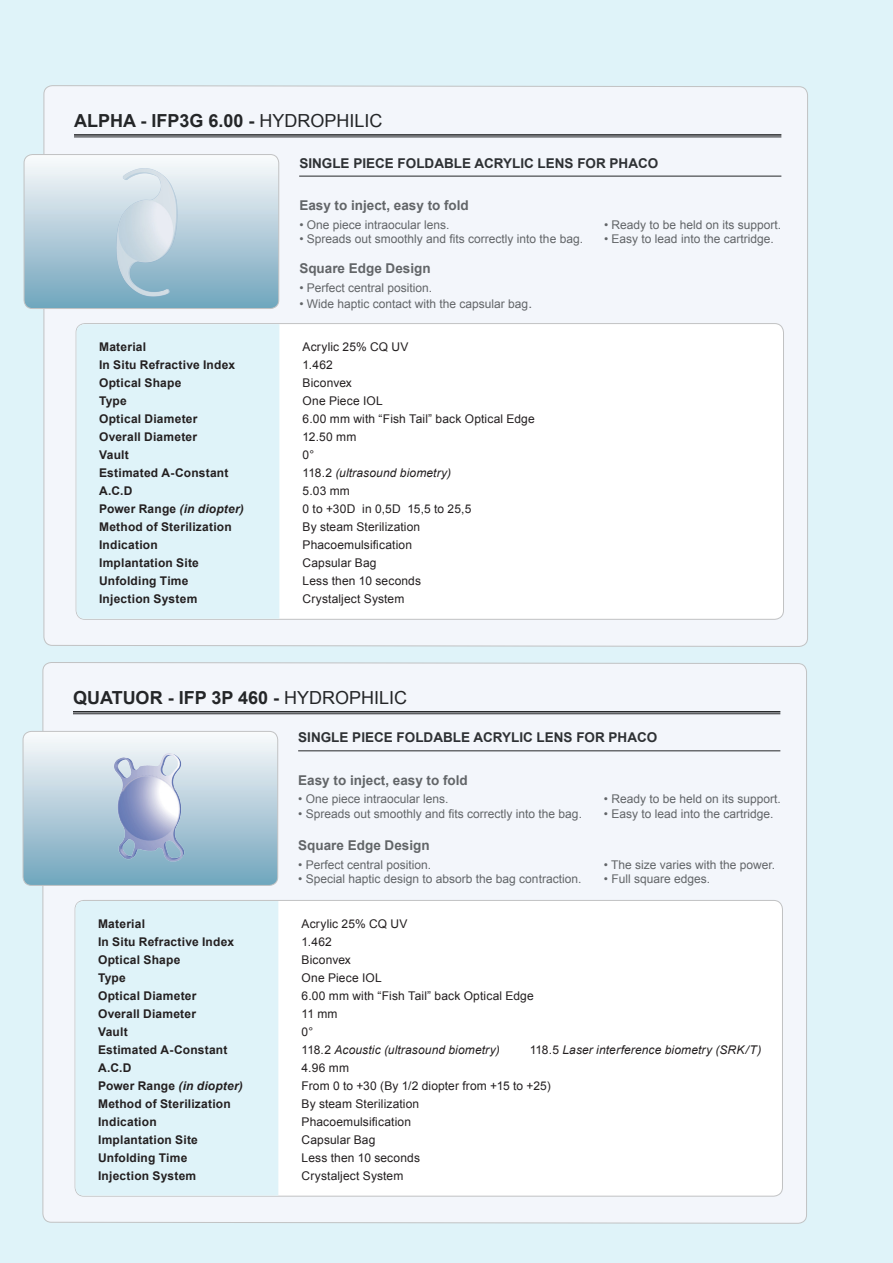
<style>
.page{position:relative;width:893px;height:1263px;background:#dff3f9}
.page>*{position:absolute;margin:0;border:0;box-sizing:border-box;transform-origin:0 0}
.t1{font:700 18px "Arial";color:#242628}
.t2{font:700 13.5px "Arial";color:#626568}
.t3{font:700 13.5px "Arial";color:#2e3134}
.t4{font:12px "Arial";color:#626568}
.t5{font:12px "Arial";letter-spacing:.01em;color:#231f20}
.t6{font:700 12px "Arial";letter-spacing:.02em;color:#231f20}
.t7{font:italic 12px "Arial";letter-spacing:.015em;color:#231f20}
.t8{font:italic 700 12px "Arial";letter-spacing:.015em;color:#231f20}
.s1{font-weight:400}
.s2{font-style:normal}
.s3{font-size:13.5px}
</style>
<div class="page">
<div style="left:42px;top:662px;width:765px;height:562px;background:#f3f6fb"></div>
<svg style="left:23px;top:731px;width:255px;height:154px"></svg>
<div style="left:23px;top:731px;width:255px;height:155px;border:1px solid #c1c2c3;border-radius:9px"></div>
<hr style="left:73px;top:711px;width:707px;height:1px;background:#242628">
<hr style="left:73px;top:713px;width:707px;height:1px;background:#242628">
<hr style="left:298px;top:750px;width:482px;height:1px;background:#242628">
<div style="left:75px;top:900px;width:707px;height:296px;background:#fff;border-radius:9px"></div>
<div style="left:75px;top:901px;width:203px;height:294px;background:#dff3f9"></div>
<div style="left:43px;top:85px;width:765px;height:562px;background:#f3f6fb"></div>
<svg style="left:24px;top:155px;width:255px;height:153px"></svg>
<div style="left:24px;top:154px;width:255px;height:155px;border:1px solid #c1c2c3;border-radius:9px"></div>
<hr style="left:74px;top:134px;width:707px;height:2px;background:#242628">
<hr style="left:74px;top:137px;width:707px;height:1px;background:#242628">
<hr style="left:299px;top:176px;width:482px;height:1px;background:#242628">
<div style="left:76px;top:324px;width:707px;height:295px;background:#fff;border-radius:9px"></div>
<div style="left:76px;top:324px;width:203px;height:295px;background:#dff3f9"></div>
<img style="left:99px;top:154px;width:95px;height:157px">
<img style="left:102px;top:745px;width:96px;height:127px">
<p class="t1" style="left:74px;top:109px;width:310px">ALPHA - IFP3G 6.00 - <span class="s1">HYDROPHILIC</span></p>
<p class="t3" style="left:299px;top:154px;width:361px">SINGLE PIECE FOLDABLE ACRYLIC LENS FOR PHACO</p>
<p class="t2" style="left:299px;top:196px;width:171px">Easy to inject, easy to fold</p>
<p class="t4" style="left:299px;top:217px;width:152px">• One piece intraocular lens.</p>
<p class="t4" style="left:299px;top:231px;width:285px">• Spreads out smoothly and fits correctly into the bag.</p>
<p class="t4" style="left:604px;top:217px;width:178px">• Ready to be held on its support.</p>
<p class="t4" style="left:604px;top:231px;width:171px">• Easy to lead into the cartridge.</p>
<p class="t6" style="left:99px;top:339px;width:49px">Material</p>
<p class="t6" style="left:99px;top:357px;width:138px">In Situ Refractive Index</p>
<p class="t6" style="left:99px;top:375px;width:84px">Optical Shape</p>
<p class="t6" style="left:99px;top:393px;width:29px">Type</p>
<p class="t6" style="left:99px;top:411px;width:100px">Optical Diameter</p>
<p class="t6" style="left:99px;top:429px;width:100px">Overall Diameter</p>
<p class="t6" style="left:99px;top:447px;width:31px">Vault</p>
<p class="t6" style="left:99px;top:465px;width:131px">Estimated A-Constant</p>
<p class="t6" style="left:99px;top:483px;width:35px">A.C.D</p>
<p class="t8" style="left:99px;top:501px;width:146px"><span class="s2">Power Range</span> (in diopter)</p>
<p class="t6" style="left:99px;top:519px;width:134px">Method of Sterilization</p>
<p class="t6" style="left:99px;top:537px;width:60px">Indication</p>
<p class="t6" style="left:99px;top:555px;width:101px">Implantation Site</p>
<p class="t6" style="left:99px;top:573px;width:91px">Unfolding Time</p>
<p class="t6" style="left:99px;top:591px;width:100px">Injection System</p>
<p class="t2" style="left:299px;top:259px;width:133px">Square Edge Design</p>
<p class="t4" style="left:299px;top:280px;width:134px">• Perfect central position.</p>
<p class="t4" style="left:299px;top:296px;width:234px">• Wide haptic contact with the capsular bag<span class="s3">.</span></p>
<p class="t5" style="left:303px;top:339px;width:107px">Acrylic 25% CQ UV</p>
<p class="t5" style="left:303px;top:357px;width:32px">1.462</p>
<p class="t5" style="left:303px;top:375px;width:51px">Biconvex</p>
<p class="t5" style="left:303px;top:393px;width:82px">One Piece IOL</p>
<p class="t5" style="left:303px;top:411px;width:234px">6.00 mm with “Fish Tail” back Optical Edge</p>
<p class="t5" style="left:303px;top:429px;width:55px">12.50 mm</p>
<p class="t5" style="left:303px;top:447px;width:13px">0°</p>
<p class="t7" style="left:303px;top:465px;width:150px"><span class="s2">118.2</span> (ultrasound biometry)</p>
<p class="t5" style="left:303px;top:483px;width:49px">5.03 mm</p>
<p class="t5" style="left:303px;top:501px;width:170px">0 to +30D in 0,5D 15,5 to 25,5</p>
<p class="t5" style="left:303px;top:519px;width:119px">By steam Sterilization</p>
<p class="t5" style="left:303px;top:537px;width:111px">Phacoemulsification</p>
<p class="t5" style="left:303px;top:555px;width:75px">Capsular Bag</p>
<p class="t5" style="left:303px;top:573px;width:120px">Less then 10 seconds</p>
<p class="t5" style="left:303px;top:591px;width:103px">Crystalject System</p>
<p class="t1" style="left:73px;top:686px;width:336px">QUATUOR - IFP 3P 460 - <span class="s1">HYDROPHILIC</span></p>
<p class="t3" style="left:298px;top:728px;width:361px">SINGLE PIECE FOLDABLE ACRYLIC LENS FOR PHACO</p>
<p class="t2" style="left:298px;top:771px;width:171px">Easy to inject, easy to fold</p>
<p class="t4" style="left:298px;top:791px;width:152px">• One piece intraocular lens.</p>
<p class="t4" style="left:298px;top:806px;width:285px">• Spreads out smoothly and fits correctly into the bag.</p>
<p class="t4" style="left:604px;top:791px;width:178px">• Ready to be held on its support.</p>
<p class="t4" style="left:604px;top:806px;width:171px">• Easy to lead into the cartridge.</p>
<p class="t6" style="left:98px;top:915px;width:49px">Material</p>
<p class="t6" style="left:98px;top:933px;width:138px">In Situ Refractive Index</p>
<p class="t6" style="left:98px;top:951px;width:84px">Optical Shape</p>
<p class="t6" style="left:98px;top:969px;width:29px">Type</p>
<p class="t6" style="left:98px;top:987px;width:100px">Optical Diameter</p>
<p class="t6" style="left:98px;top:1005px;width:100px">Overall Diameter</p>
<p class="t6" style="left:98px;top:1023px;width:31px">Vault</p>
<p class="t6" style="left:98px;top:1041px;width:131px">Estimated A-Constant</p>
<p class="t6" style="left:98px;top:1059px;width:35px">A.C.D</p>
<p class="t8" style="left:98px;top:1077px;width:146px"><span class="s2">Power Range</span> (in diopter)</p>
<p class="t6" style="left:98px;top:1095px;width:134px">Method of Sterilization</p>
<p class="t6" style="left:98px;top:1113px;width:60px">Indication</p>
<p class="t6" style="left:98px;top:1131px;width:101px">Implantation Site</p>
<p class="t6" style="left:98px;top:1149px;width:91px">Unfolding Time</p>
<p class="t6" style="left:98px;top:1167px;width:100px">Injection System</p>
<p class="t2" style="left:298px;top:836px;width:133px">Square Edge Design</p>
<p class="t4" style="left:298px;top:856px;width:134px">• Perfect central position.</p>
<p class="t4" style="left:298px;top:871px;width:285px">• Special haptic design to absorb the bag contraction.</p>
<p class="t4" style="left:604px;top:856px;width:173px">• The size varies with the power.</p>
<p class="t4" style="left:604px;top:871px;width:108px">• Full square edges.</p>
<p class="t5" style="left:302px;top:916px;width:107px">Acrylic 25% CQ UV</p>
<p class="t5" style="left:302px;top:934px;width:32px">1.462</p>
<p class="t5" style="left:302px;top:952px;width:51px">Biconvex</p>
<p class="t5" style="left:302px;top:970px;width:82px">One Piece IOL</p>
<p class="t5" style="left:302px;top:988px;width:234px">6.00 mm with “Fish Tail” back Optical Edge</p>
<p class="t5" style="left:302px;top:1006px;width:37px">11 mm</p>
<p class="t5" style="left:302px;top:1024px;width:13px">0°</p>
<p class="t7" style="left:302px;top:1042px;width:200px"><span class="s2">118.2</span> Acoustic (ultrasound biometry)</p>
<p class="t7" style="left:530px;top:1042px;width:233px"><span class="s2">118.5</span> Laser interference biometry (SRK/T)</p>
<p class="t5" style="left:302px;top:1060px;width:49px">4.96 mm</p>
<p class="t5" style="left:302px;top:1078px;width:251px">From 0 to +30 (By 1/2 diopter from +15 to +25)</p>
<p class="t5" style="left:302px;top:1096px;width:119px">By steam Sterilization</p>
<p class="t5" style="left:302px;top:1114px;width:111px">Phacoemulsification</p>
<p class="t5" style="left:302px;top:1132px;width:75px">Capsular Bag</p>
<p class="t5" style="left:302px;top:1150px;width:120px">Less then 10 seconds</p>
<p class="t5" style="left:302px;top:1168px;width:103px">Crystalject System</p>
</div>
